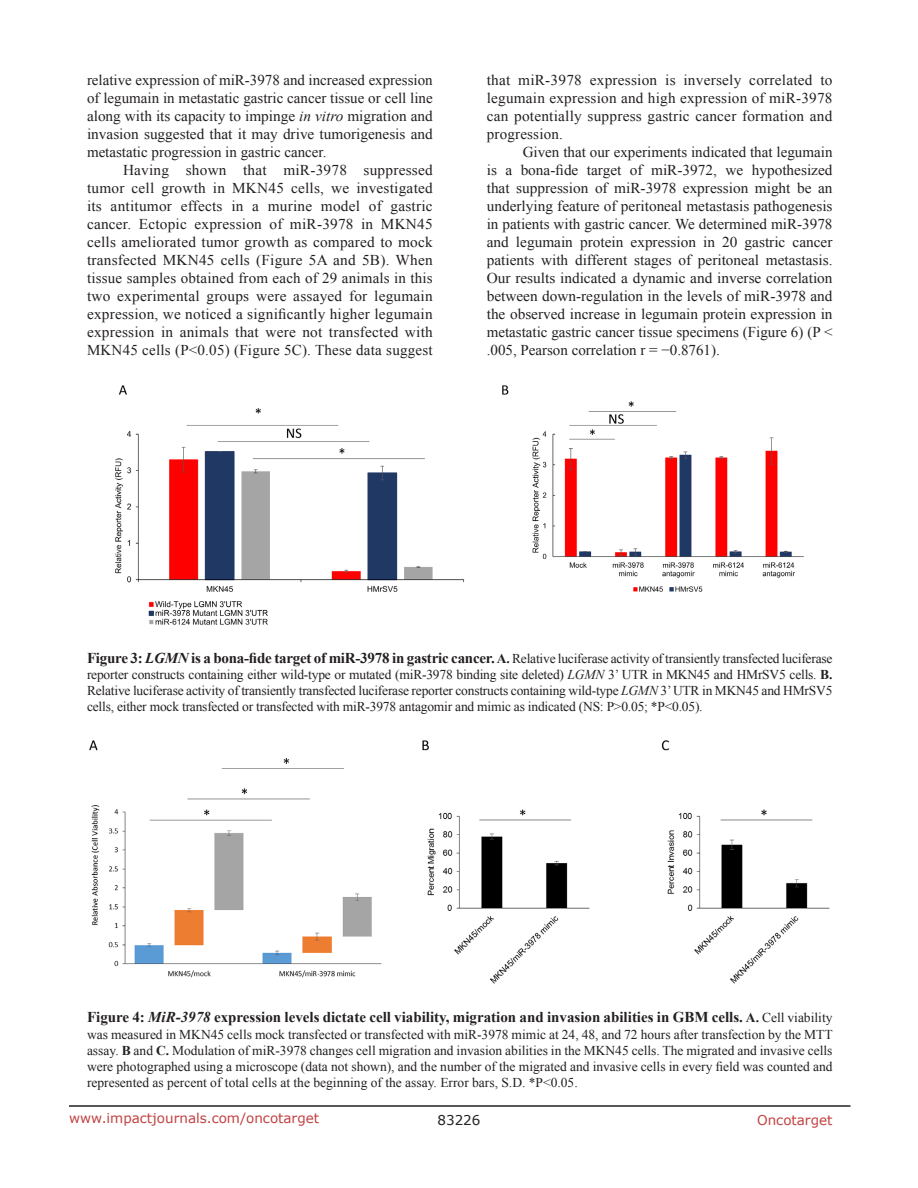
<style>
.page{position:relative;width:918px;height:1188px;background:#fff}
.page>*{position:absolute;margin:0;border:0;box-sizing:border-box;transform-origin:0 0}
.BodyText{font:15px/18px "Times New Roman";letter-spacing:.005em;color:#231f20;text-align:justify}
.figuretext{font:700 15px "Times New Roman";color:#231f20}
.figuretext-2{font:13.5px/16.2px "Times New Roman";letter-spacing:-.01em;color:#231f20;text-align:justify}
.t1{font:13.5px "Verdana";color:#c24141}
.t2{font:13.5px "Verdana";color:#231f20}
.s1{font-style:italic}
.s2{font-weight:700;font-size:15px}
.s3{font-weight:700;font-style:italic;font-size:15px}
.s4{font-weight:700}
.s5{font-size:13.5px}
.s6{font-weight:400;font-size:13.5px}
</style>
<div class="page">
<hr style="left:69px;top:1105px;width:781px;height:2px;background:#231f20">
<img style="left:115px;top:385px;width:689px;height:240px">
<img style="left:89px;top:740px;width:741px;height:244px">
<p class="BodyText" style="left:87px;top:71px;width:347px">relative expression of miR-3978 and increased expression of legumain in metastatic gastric cancer tissue or cell line along with its capacity to impinge <span class="s1">in vitro</span> migration and invasion suggested that it may drive tumorigenesis and metastatic progression in gastric cancer.</p>
<p class="BodyText" style="left:87px;top:161px;width:347px;text-indent:36px">Having shown that miR-3978 suppressed tumor cell growth in MKN45 cells, we investigated its antitumor effects in a murine model of gastric cancer. Ectopic expression of miR-3978 in MKN45 cells ameliorated tumor growth as compared to mock transfected MKN45 cells (Figure 5A and 5B). When tissue samples obtained from each of 29 animals in this two experimental groups were assayed for legumain expression, we noticed a significantly higher legumain expression in animals that were not transfected with MKN45 cells (P&lt;0.05) (Figure 5C). These data suggest</p>
<p class="BodyText" style="left:487px;top:71px;width:347px">that miR-3978 expression is inversely correlated to legumain expression and high expression of miR-3978 can potentially suppress gastric cancer formation and progression.</p>
<p class="BodyText" style="left:487px;top:143px;width:347px;text-indent:36px">Given that our experiments indicated that legumain is a bona-fide target of miR-3972, we hypothesized that suppression of miR-3978 expression might be an underlying feature of peritoneal metastasis pathogenesis in patients with gastric cancer. We determined miR-3978 and legumain protein expression in 20 gastric cancer patients with different stages of peritoneal metastasis.<br>Our results indicated a dynamic and inverse correlation between down-regulation in the levels of miR-3978 and the observed increase in legumain protein expression in metastatic gastric cancer tissue specimens (Figure 6) (P &lt; .005, Pearson correlation r = −0.8761).</p>
<p class="figuretext-2" style="left:87px;top:650px;width:747px"><span class="s2">Figure 3:</span> <span class="s3">LGMN</span> <span class="s2">is a bona-fide target of miR-3978 in gastric cancer.</span> <span class="s4">A.</span> Relative luciferase activity of transiently transfected luciferase reporter constructs containing either wild-type or mutated (miR-3978 binding site deleted) <span class="s1">LGMN</span> 3’ UTR in MKN45 and HMrSV5 cells. <span class="s4">B.<br></span>Relative luciferase activity of transiently transfected luciferase reporter constructs containing wild-type <span class="s1">LGMN</span> 3’ UTR in MKN45 and HMrSV5 cells, either mock transfected or transfected with miR-3978 antagomir and mimic as indicated (NS: P&gt;0.05; *P&lt;0.05).</p>
<p class="figuretext" style="left:87px;top:1007px;width:747px">Figure 4: <span class="s1">MiR-3978</span> expression levels dictate cell viability, migration and invasion abilities in GBM cells. <span class="s5">A.</span> <span class="s6">Cell viability</span></p>
<p class="figuretext-2" style="left:87px;top:1026px;width:747px">was measured in MKN45 cells mock transfected or transfected with miR-3978 mimic at 24, 48, and 72 hours after transfection by the MTT assay. <span class="s4">B</span> and <span class="s4">C.</span> Modulation of miR-3978 changes cell migration and invasion abilities in the MKN45 cells. The migrated and invasive cells were photographed using a microscope (data not shown), and the number of the migrated and invasive cells in every field was counted and represented as percent of total cells at the beginning of the assay. Error bars, S.D. *P&lt;0.05.</p>
<p class="t1" style="left:69px;top:1109px;width:252px">www.impactjournals.com/oncotarget</p>
<p class="t2" style="left:438px;top:1111px;width:44px">83226</p>
<p class="t1" style="left:757px;top:1111px;width:77px">Oncotarget</p>
</div>
